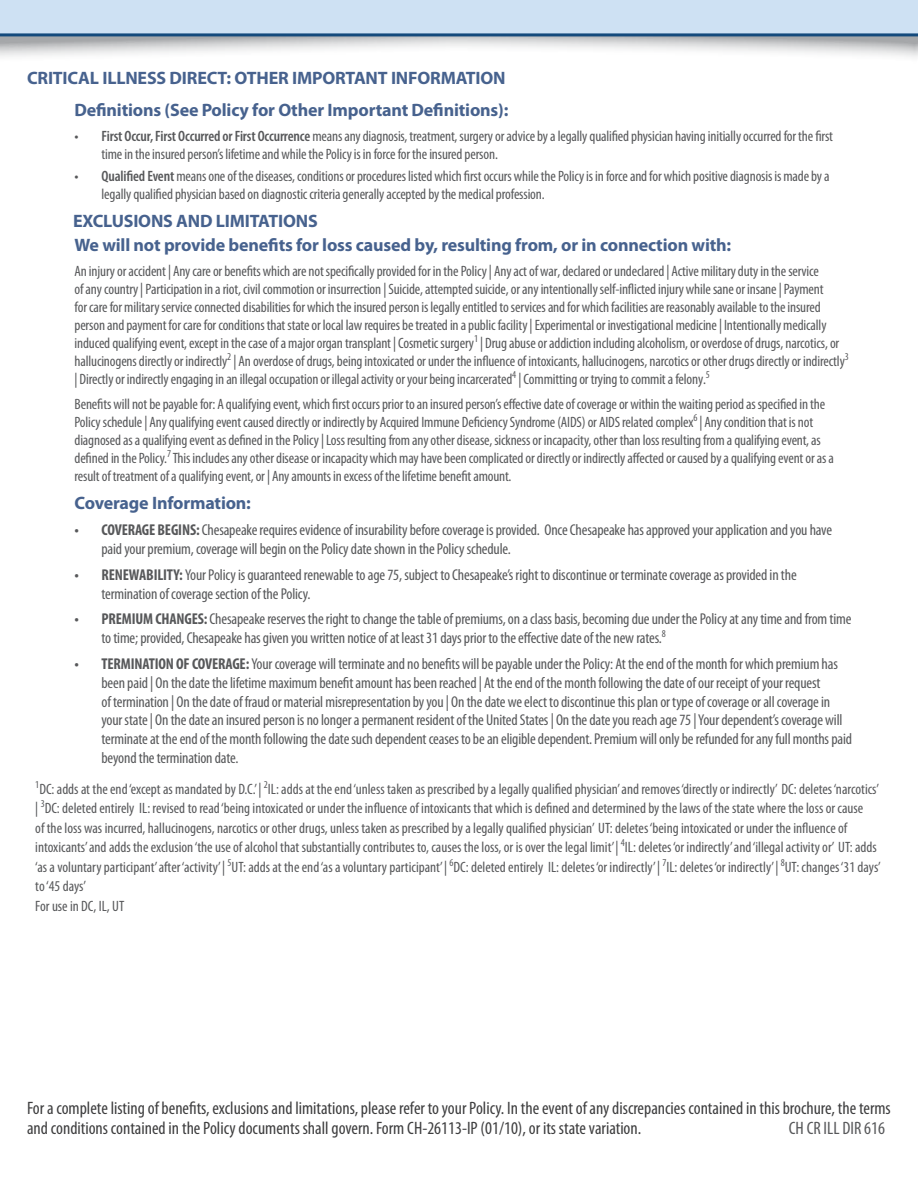
<style>
.page{position:relative;width:918px;height:1188px;background:#fff}
.page>*{position:absolute;margin:0;border:0;box-sizing:border-box;transform-origin:0 0}
.t1{font:condensed 18px/19.5px "Myriad Pro";color:#3e3e3f}
.t2{font:700 18px "Myriad Pro";letter-spacing:-.01em;color:#47628e}
.t3{font:condensed 18px "Myriad Pro";color:#57585a}
.t4{font:condensed 15.75px/18.9px "Myriad Pro";letter-spacing:-.01em;color:#57585a}
.t5{font:condensed 15px/18px "Myriad Pro";letter-spacing:-.01em;color:#57585a}
.s1{font-weight:600}
.s2{font-weight:700}
</style>
<div class="page">
<svg style="left:0;top:36px;width:918px;height:21px"></svg>
<svg style="left:0;top:0;width:918px;height:36px;background:#c0d6ea"></svg>
<p class="t2" style="left:27px;top:66px;width:480px">CRITICAL ILLNESS DIRECT: OTHER IMPORTANT INFORMATION</p>
<p class="t2" style="left:75px;top:98px;width:435px">Definitions (See Policy for Other Important Definitions):</p>
<p class="t5" style="left:102px;top:127px;width:733px;text-indent:-27px"><span class="s1">• First Occur, First Occurred or First Occurrence</span> means any diagnosis, treatment, surgery or advice by a legally qualified physician having initially occurred for the first time in the insured person’s lifetime and while the Policy is in force for the insured person.</p>
<p class="t5" style="left:102px;top:166px;width:730px;text-indent:-27px"><span class="s1">• Qualified Event</span> means one of the diseases, conditions or procedures listed which first occurs while the Policy is in force and for which positive diagnosis is made by a legally qualified physician based on diagnostic criteria generally accepted by the medical profession.</p>
<p class="t2" style="left:75px;top:233px;width:658px">We will not provide benefits for loss caused by, resulting from, or in connection with:</p>
<p class="t5" style="left:75px;top:262px;width:776px">An injury or accident | Any care or benefits which are not specifically provided for in the Policy | Any act of war, declared or undeclared | Active military duty in the service<br>of any country | Participation in a riot, civil commotion or insurrection | Suicide, attempted suicide, or any intentionally self-inflicted injury while sane or insane | Payment<br>for care for military service connected disabilities for which the insured person is legally entitled to services and for which facilities are reasonably available to the insured person and payment for care for conditions that state or local law requires be treated in a public facility | Experimental or investigational medicine | Intentionally medically induced qualifying event, except in the case of a major organ transplant | Cosmetic surgery<sup>1</sup> | Drug abuse or addiction including alcoholism, or overdose of drugs, narcotics, or hallucinogens directly or indirectly<sup>2</sup> | An overdose of drugs, being intoxicated or under the influence of intoxicants, hallucinogens, narcotics or other drugs directly or indirectly<sup>3 </sup>| Directly or indirectly engaging in an illegal occupation or illegal activity or your being incarcerated<sup>4</sup> | Committing or trying to commit a felony.<sup>5</sup></p>
<p class="t5" style="left:75px;top:395px;width:761px">Benefits will not be payable for: A qualifying event, which first occurs prior to an insured person’s effective date of coverage or within the waiting period as specified in the Policy schedule | Any qualifying event caused directly or indirectly by Acquired Immune Deficiency Syndrome (AIDS) or AIDS related complex<sup>6</sup> | Any condition that is not diagnosed as a qualifying event as defined in the Policy | Loss resulting from any other disease, sickness or incapacity, other than loss resulting from a qualifying event, as defined in the Policy.<sup>7</sup> This includes any other disease or incapacity which may have been complicated or directly or indirectly affected or caused by a qualifying event or as a result of treatment of a qualifying event, or | Any amounts in excess of the lifetime benefit amount.</p>
<p class="t2" style="left:75px;top:491px;width:178px">Coverage Information:</p>
<p class="t4" style="left:102px;top:520px;width:732px;text-indent:-27px"><span class="s2">• COVERAGE BEGINS:</span> Chesapeake requires evidence of insurability before coverage is provided. Once Chesapeake has approved your application and you have paid your premium, coverage will begin on the Policy date shown in the Policy schedule.</p>
<p class="t4" style="left:102px;top:565px;width:697px;text-indent:-27px"><span class="s2">• RENEWABILITY:</span> Your Policy is guaranteed renewable to age 75, subject to Chesapeake’s right to discontinue or terminate coverage as provided in the termination of coverage section of the Policy.</p>
<p class="t4" style="left:102px;top:609px;width:751px;text-indent:-27px"><span class="s2">• PREMIUM CHANGES:</span> Chesapeake reserves the right to change the table of premiums, on a class basis, becoming due under the Policy at any time and from time to time; provided, Chesapeake has given you written notice of at least 31 days prior to the effective date of the new rates.<sup>8</sup></p>
<p class="t4" style="left:102px;top:654px;width:752px;text-indent:-27px"><span class="s2">• TERMINATION OF COVERAGE:</span> Your coverage will terminate and no benefits will be payable under the Policy: At the end of the month for which premium has been paid | On the date the lifetime maximum benefit amount has been reached | At the end of the month following the date of our receipt of your request<br>of termination | On the date of fraud or material misrepresentation by you | On the date we elect to discontinue this plan or type of coverage or all coverage in your state | On the date an insured person is no longer a permanent resident of the United States | On the date you reach age 75 | Your dependent’s coverage will terminate at the end of the month following the date such dependent ceases to be an eligible dependent. Premium will only be refunded for any full months paid beyond the termination date.</p>
<p class="t2" style="left:73px;top:210px;width:246px">EXCLUSIONS AND LIMITATIONS</p>
<p class="t5" style="left:35px;top:779px;width:847px;line-height:19.5px"><sup>1</sup>DC: adds at the end ‘except as mandated by D.C.’ | <sup>2</sup>IL: adds at the end ‘unless taken as prescribed by a legally qualified physician’ and removes ‘directly or indirectly’ DC: deletes ‘narcotics’ | <sup>3</sup>DC: deleted entirely IL: revised to read ‘being intoxicated or under the influence of intoxicants that which is defined and determined by the laws of the state where the loss or cause<br>of the loss was incurred, hallucinogens, narcotics or other drugs, unless taken as prescribed by a legally qualified physician’ UT: deletes ‘being intoxicated or under the influence of intoxicants’ and adds the exclusion ‘the use of alcohol that substantially contributes to, causes the loss, or is over the legal limit’ | <sup>4</sup>IL: deletes ‘or indirectly’ and ‘illegal activity or’ UT: adds ‘as a voluntary participant’ after ‘activity’ | <sup>5</sup>UT: adds at the end ‘as a voluntary participant’ | <sup>6</sup>DC: deleted entirely IL: deletes ‘or indirectly’ | <sup>7</sup>IL: deletes ‘or indirectly’ | <sup>8</sup>UT: changes ‘31 days’ to ‘45 days’</p>
<p class="t5" style="left:35px;top:897px;width:91px">For use in DC, IL, UT</p>
<p class="t1" style="left:27px;top:1098px;width:865px">For a complete listing of benefits, exclusions and limitations, please refer to your Policy. In the event of any discrepancies contained in this brochure, the terms and conditions contained in the Policy documents shall govern. Form CH-26113-IP (01/10), or its state variation.</p>
<p class="t3" style="left:789px;top:1117px;width:98px">CH CR ILL DIR 616</p>
</div>
